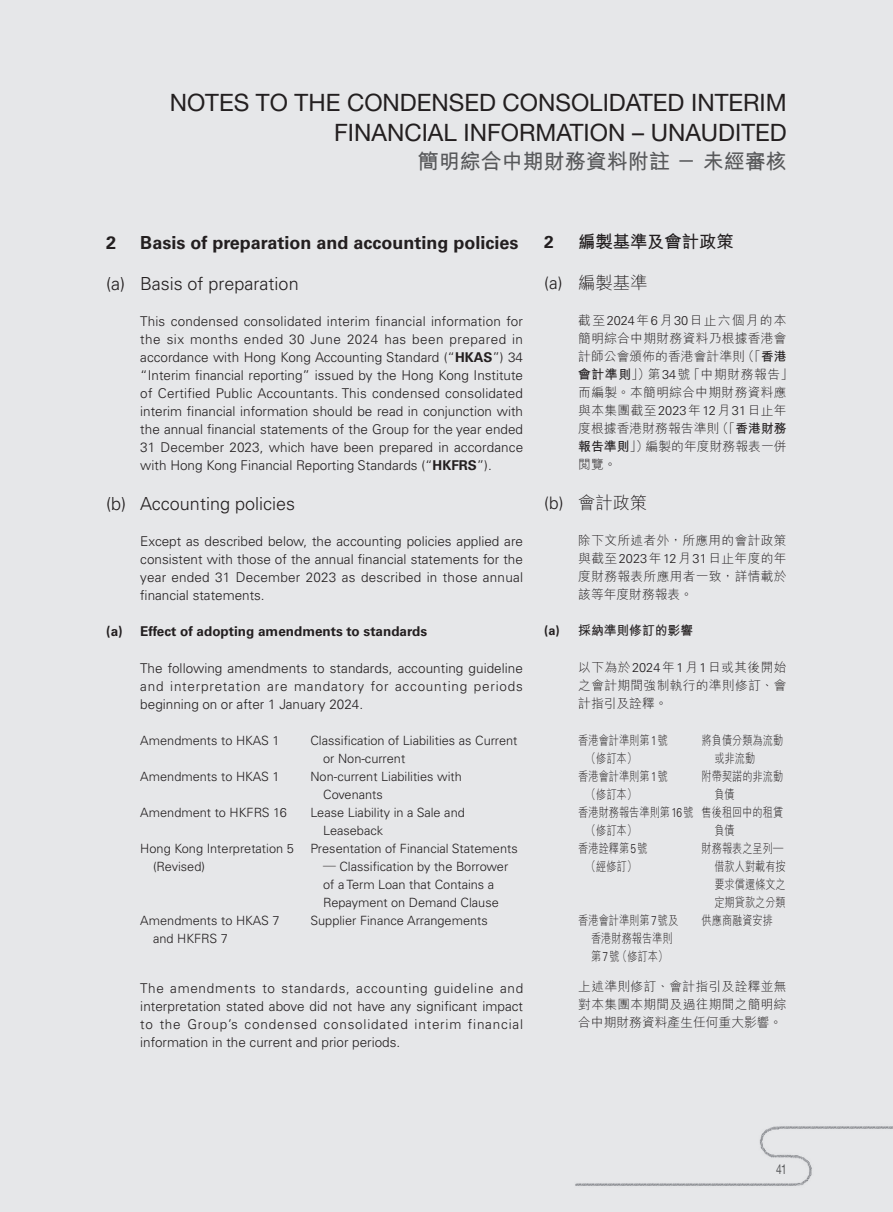
<style>
.page{position:relative;width:893px;height:1212px;background:#e6e7e9}
.page>*{position:absolute;margin:0;border:0;box-sizing:border-box;transform-origin:0 0}
.t1{font:24px/30px "Helvetica Neue LT Pro";color:#231f20;text-align:right}
.t2{font:700 21px "M Hei HK";color:#57585a}
._02_Heading_2{font:300 18px "Univers LT Pro 45";color:#231f20}
._01_Heading_1{font:700 18px "Univers LT Pro 65";color:#231f20}
._02_Heading_2_C{font:300 17.25px "M Hei HK";color:#231f20}
._01_Heading_1_C{font:700 17.25px "M Hei HK";color:#231f20}
._01_Heading_1_C-2{font:700 17.25px "Univers LT Pro 65";color:#231f20}
._00_E_Body_text{font:300 13.5px/18px "Univers LT Pro 45";color:#231f20;text-align:justify}
._03_Heading_3{font:700 13.5px "Univers LT Pro 65";color:#231f20}
.t3{font:13.5px "Helvetica Neue LT Pro";color:#57585a;scale:.75 1}
._50_Table_Body{font:300 12.75px/18px "Univers LT Pro 45";color:#231f20}
._00_C_Body_text{font:300 12.75px/18px "M Hei HK";letter-spacing:.025em;color:#231f20;text-align:justify}
._50_Table_Body-2{font:300 12.75px/18px "M Hei HK";color:#231f20;scale:.8 1}
._03_Heading_3_C{font:700 12.75px "M Hei HK";color:#231f20}
.s1{font-family:"Univers LT Pro 65";font-weight:700}
.s2{font-family:"M Hei HK"}
.s3{font-family:"Univers LT Pro 45"}
.s4{font-weight:700}
.s5{font-family:"Univers LT Pro 65"}
</style>
<div class="page">
<img style="left:575px;top:1126px;width:318px;height:60px">
<h1 class="t1" style="left:170px;top:87px;width:618px">NOTES TO THE CONDENSED CONSOLIDATED INTERIM<br>FINANCIAL INFORMATION – UNAUDITED</h1>
<h2 class="t2" style="left:418px;top:146px;width:370px">簡明綜合中期財務資料附註－未經審核</h2>
<p class="_01_Heading_1" style="left:106px;top:230px;width:12px">2</p>
<p class="_01_Heading_1" style="left:140px;top:230px;width:380px">Basis of preparation and accounting policies</p>
<p class="_02_Heading_2" style="left:106px;top:271px;width:194px">(a) Basis of preparation</p>
<p class="_00_E_Body_text" style="left:140px;top:312px;width:384px">This condensed consolidated interim financial information for the six months ended 30 June 2024 has been prepared in accordance with Hong Kong Accounting Standard (“<span class="s1">HKAS</span>”) 34 “Interim financial reporting” issued by the Hong Kong Institute of Certified Public Accountants. This condensed consolidated interim financial information should be read in conjunction with the annual financial statements of the Group for the year ended 31 December 2023, which have been prepared in accordance with Hong Kong Financial Reporting Standards (“<span class="s1">HKFRS</span>”).</p>
<p class="_02_Heading_2" style="left:106px;top:491px;width:190px">(b) Accounting policies</p>
<p class="_00_E_Body_text" style="left:140px;top:532px;width:384px">Except as described below, the accounting policies applied are consistent with those of the annual financial statements for the year ended 31 December 2023 as described in those annual financial statements.</p>
<p class="_03_Heading_3" style="left:106px;top:622px;width:322px">(a) Effect of adopting amendments to standards</p>
<p class="_00_E_Body_text" style="left:140px;top:659px;width:384px">The following amendments to standards, accounting guideline and interpretation are mandatory for accounting periods beginning on or after 1 January 2024.</p>
<p class="_50_Table_Body" style="left:140px;top:731px;width:141px">Amendments to HKAS 1</p>
<p class="_50_Table_Body" style="left:323px;top:731px;width:196px;text-indent:-13px">Classification of Liabilities as Current or Non-current</p>
<p class="_50_Table_Body" style="left:140px;top:767px;width:141px">Amendments to HKAS 1</p>
<p class="_50_Table_Body" style="left:323px;top:767px;width:140px;text-indent:-13px">Non-current Liabilities with<br>Covenants</p>
<p class="_50_Table_Body" style="left:140px;top:803px;width:148px">Amendment to HKFRS 16</p>
<p class="_50_Table_Body" style="left:323px;top:803px;width:143px;text-indent:-13px">Lease Liability in a Sale and<br>Leaseback</p>
<p class="_50_Table_Body" style="left:153px;top:839px;width:142px;text-indent:-13px">Hong Kong Interpretation 5 (Revised)</p>
<p class="_50_Table_Body" style="left:310px;top:839px;width:209px">Presentation of Financial Statements</p>
<p class="_50_Table_Body" style="left:323px;top:857px;width:187px"><span class="s2">—</span> Classification by the Borrower of a Term Loan that Contains a<br>Repayment on Demand Clause</p>
<p class="_50_Table_Body" style="left:153px;top:911px;width:128px;text-indent:-13px">Amendments to HKAS 7 and HKFRS 7</p>
<p class="_50_Table_Body" style="left:310px;top:911px;width:179px">Supplier Finance Arrangements</p>
<p class="_00_E_Body_text" style="left:140px;top:978px;width:384px">The amendments to standards, accounting guideline and interpretation stated above did not have any significant impact to the Group’s condensed consolidated interim financial information in the current and prior periods.</p>
<p class="_01_Heading_1_C-2" style="left:544px;top:230px;width:11px">2</p>
<p class="_01_Heading_1_C" style="left:578px;top:229px;width:157px">編製基準及會計政策</p>
<p class="_02_Heading_2_C" style="left:544px;top:270px;width:105px"><span class="s3">(a)</span> 編製基準</p>
<p class="_00_C_Body_text" style="left:578px;top:311px;width:216px;text-align:left">截至<span class="s3">2024</span>年<span class="s3">6</span>月<span class="s3">30</span>日止六個月的本簡明綜合中期財務資料乃根據香港會計師公會頒佈的香港會計準則（「<span class="s4">香港會計準則</span>」）第<span class="s3">34</span>號「中期財務報告」而編製。本簡明綜合中期財務資料應與本集團截至<span class="s3">2023</span>年<span class="s3">12</span>月<span class="s3">31</span>日止年度根據香港財務報告準則（「<span class="s4">香港財務報告準則</span>」）編製的年度財務報表一併閱覽。</p>
<p class="_02_Heading_2_C" style="left:544px;top:490px;width:105px"><span class="s3">(b)</span> 會計政策</p>
<p class="_00_C_Body_text" style="left:578px;top:531px;width:210px">除下文所述者外，所應用的會計政策與截至<span class="s3">2023</span>年<span class="s3">12</span>月<span class="s3">31</span>日止年度的年度財務報表所應用者一致，詳情載於該等年度財務報表。</p>
<p class="_03_Heading_3_C" style="left:544px;top:621px;width:150px"><span class="s5">(a)</span> 採納準則修訂的影響</p>
<p class="_00_C_Body_text" style="left:578px;top:658px;width:210px">以下為於<span class="s3">2024</span>年<span class="s3">1</span>月<span class="s3">1</span>日或其後開始之會計期間強制執行的準則修訂、會計指引及詮釋。</p>
<p class="_50_Table_Body-2" style="left:586px;top:731px;width:104px;text-indent:-8px">香港會計準則第<span class="s3">1</span>號（修訂本）</p>
<p class="_50_Table_Body-2" style="left:714px;top:731px;width:88px;text-indent:-13px">將負債分類為流動或非流動</p>
<p class="_50_Table_Body-2" style="left:586px;top:767px;width:104px;text-indent:-8px">香港會計準則第<span class="s3">1</span>號（修訂本）</p>
<p class="_50_Table_Body-2" style="left:714px;top:767px;width:88px;text-indent:-13px">附帶契諾的非流動負債</p>
<p class="_50_Table_Body-2" style="left:586px;top:803px;width:136px;text-indent:-8px">香港財務報告準則第<span class="s3">16</span>號（修訂本）</p>
<p class="_50_Table_Body-2" style="left:714px;top:803px;width:88px;text-indent:-13px">售後租回中的租賃負債</p>
<p class="_50_Table_Body-2" style="left:578px;top:839px;width:88px;text-align:center">香港詮釋第<span class="s3">5</span>號（經修訂）</p>
<p class="_50_Table_Body-2" style="left:714px;top:839px;width:91px;text-indent:-13px">財務報表之呈列—借款人對載有按要求償還條文之定期貸款之分類</p>
<p class="_50_Table_Body-2" style="left:578px;top:911px;width:127px;text-align:center">香港會計準則第<span class="s3">7</span>號及香港財務報告準則第<span class="s3">7</span>號（修訂本）</p>
<p class="_50_Table_Body-2" style="left:702px;top:911px;width:91px">供應商融資安排</p>
<p class="_00_C_Body_text" style="left:578px;top:977px;width:210px">上述準則修訂、會計指引及詮釋並無對本集團本期間及過往期間之簡明綜合中期財務資料產生任何重大影響。</p>
<p class="t3" style="left:776px;top:1161px;width:16px">41</p>
</div>
